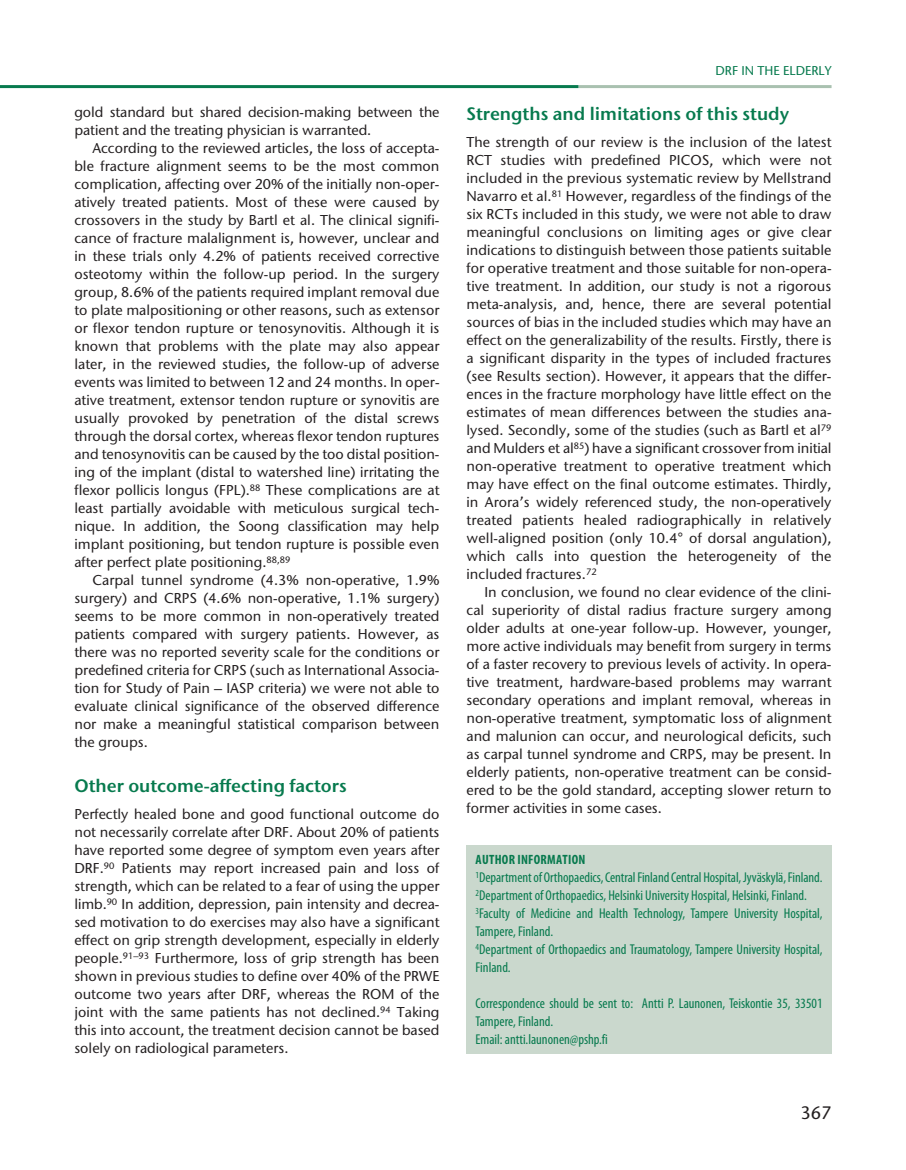
<style>
.page{position:relative;width:906px;height:1170px;background:#fff}
.page>*{position:absolute;margin:0;border:0;box-sizing:border-box;transform-origin:0 0}
.t1{font:600 18px "Stone Sans ITC Pro";color:#077a4e}
.t2{font:500 18px "Stone Sans ITC Pro";color:#231f20}
.t3{font:500 14.25px/18px "Stone Sans ITC Pro";color:#231f20;text-align:justify}
.t4{font:condensed 14.25px/18px "Myriad Pro";color:#077a4e}
.t5{font:700 condensed 13.5px "Myriad Pro";letter-spacing:.02em;color:#077a4e}
.t6{font:500 12.75px "Stone Sans ITC Pro";color:#077a4e}
</style>
<div class="page">
<hr style="left:578px;top:85px;width:253px;height:3px;background:#a9c1b0">
<hr style="left:0;top:85px;width:578px;height:3px;background:#077a4e">
<div style="left:466px;top:845px;width:365px;height:208px;background:#cad8cd"></div>
<p class="t3" style="left:74px;top:103px;width:366px">gold standard but shared decision-making between the patient and the treating physician is warranted.</p>
<p class="t3" style="left:74px;top:139px;width:366px;text-indent:18px">According to the reviewed articles, the loss of accepta&shy;ble fracture alignment seems to be the most common complication, affecting over 20% of the initially non-oper&shy;atively treated patients. Most of these were caused by crossovers in the study by Bartl et al. The clinical signifi&shy;cance of fracture malalignment is, however, unclear and in these trials only 4.2% of patients received corrective osteotomy within the follow-up period. In the surgery group, 8.6% of the patients required implant removal due to plate malpositioning or other reasons, such as extensor or flexor tendon rupture or tenosynovitis. Although it is known that problems with the plate may also appear later, in the reviewed studies, the follow-up of adverse events was limited to between 12 and 24 months. In oper&shy;ative treatment, extensor tendon rupture or synovitis are usually provoked by penetration of the distal screws through the dorsal cortex, whereas flexor tendon ruptures and tenosynovitis can be caused by the too distal position&shy;ing of the implant (distal to watershed line) irritating the flexor pollicis longus (FPL).<sup>88</sup> These complications are at least partially avoidable with meticulous surgical tech&shy;nique. In addition, the Soong classification may help implant positioning, but tendon rupture is possible even after perfect plate positioning.<sup>88,89</sup></p>
<p class="t3" style="left:74px;top:571px;width:366px;text-indent:18px">Carpal tunnel syndrome (4.3% non-operative, 1.9% surgery) and CRPS (4.6% non-operative, 1.1% surgery) seems to be more common in non-operatively treated patients compared with surgery patients. However, as there was no reported severity scale for the conditions or predefined criteria for CRPS (such as International Associa&shy;tion for Study of Pain – IASP criteria) we were not able to evaluate clinical significance of the observed difference nor make a meaningful statistical comparison between the groups.</p>
<p class="t1" style="left:74px;top:774px;width:274px">Other outcome-affecting factors</p>
<p class="t3" style="left:74px;top:805px;width:366px">Perfectly healed bone and good functional outcome do not necessarily correlate after DRF. About 20% of patients have reported some degree of symptom even years after DRF.<sup>90</sup> Patients may report increased pain and loss of strength, which can be related to a fear of using the upper limb.<sup>90</sup> In addition, depression, pain intensity and decrea&shy;sed motivation to do exercises may also have a significant effect on grip strength development, especially in elderly people.<sup>91–93</sup> Furthermore, loss of grip strength has been shown in previous studies to define over 40% of the PRWE outcome two years after DRF, whereas the ROM of the joint with the same patients has not declined.<sup>94</sup> Taking this into account, the treatment decision cannot be based solely on radiological parameters.</p>
<p class="t6" style="left:715px;top:63px;width:51px">DRF i n the</p>
<p class="t6" style="left:783px;top:63px;width:8px">elderl</p>
<p class="t6" style="left:824px;top:63px;width:8px">y</p>
<p class="t1" style="left:466px;top:102px;width:324px">Strengths and limitations of this study</p>
<p class="t3" style="left:466px;top:132px;width:366px">The strength of our review is the inclusion of the latest RCT studies with predefined PICOS, which were not included in the previous systematic review by Mellstrand Navarro et al.<sup>81</sup> However, regardless of the findings of the six RCTs included in this study, we were not able to draw meaningful conclusions on limiting ages or give clear indications to distinguish between those patients suitable for operative treatment and those suitable for non-opera&shy;tive treatment. In addition, our study is not a rigorous meta-analysis, and, hence, there are several potential sources of bias in the included studies which may have an effect on the generalizability of the results. Firstly, there is a significant disparity in the types of included fractures (see Results section). However, it appears that the differ&shy;ences in the fracture morphology have little effect on the estimates of mean differences between the studies ana&shy;lysed. Secondly, some of the studies (such as Bartl et al<sup>79 </sup>and Mulders et al<sup>85</sup>) have a significant crossover from initial non-operative treatment to operative treatment which may have effect on the final outcome estimates. Thirdly, in Arora’s widely referenced study, the non-operatively treated patients healed radiographically in relatively well-aligned position (only 10.4° of dorsal angulation), which calls into question the heterogeneity of the included fractures.<sup>72</sup></p>
<p class="t3" style="left:466px;top:582px;width:366px;text-indent:18px">In conclusion, we found no clear evidence of the clini&shy;cal superiority of distal radius fracture surgery among older adults at one-year follow-up. However, younger, more active individuals may benefit from surgery in terms of a faster recovery to previous levels of activity. In opera&shy;tive treatment, hardware-based problems may warrant secondary operations and implant removal, whereas in non-operative treatment, symptomatic loss of alignment and malunion can occur, and neurological deficits, such as carpal tunnel syndrome and CRPS, may be present. In elderly patients, non-operative treatment can be consid&shy;ered to be the gold standard, accepting slower return to former activities in some cases.</p>
<p class="t5" style="left:475px;top:851px;width:111px">AUTHOR INFORMATION</p>
<p class="t4" style="left:475px;top:868px;width:348px"><sup>1</sup>Department of Orthopaedics, Central Finland Central Hospital, Jyväskylä, Finland.<br><sup>2</sup>Department of Orthopaedics, Helsinki University Hospital, Helsinki, Finland.<br><sup>3</sup>Faculty of Medicine and Health Technology, Tampere University Hospital, Tampere, Finland.<br><sup>4</sup>Department of Orthopaedics and Traumatology, Tampere University Hospital, Finland.</p>
<p class="t4" style="left:475px;top:994px;width:348px">Correspondence should be sent to: Antti P. Launonen, Teiskontie 35, 33501<br>Tampere, Finland.<br>Email: antti.launonen@pshp.fi</p>
<p class="t2" style="left:800px;top:1101px;width:32px">367</p>
</div>
